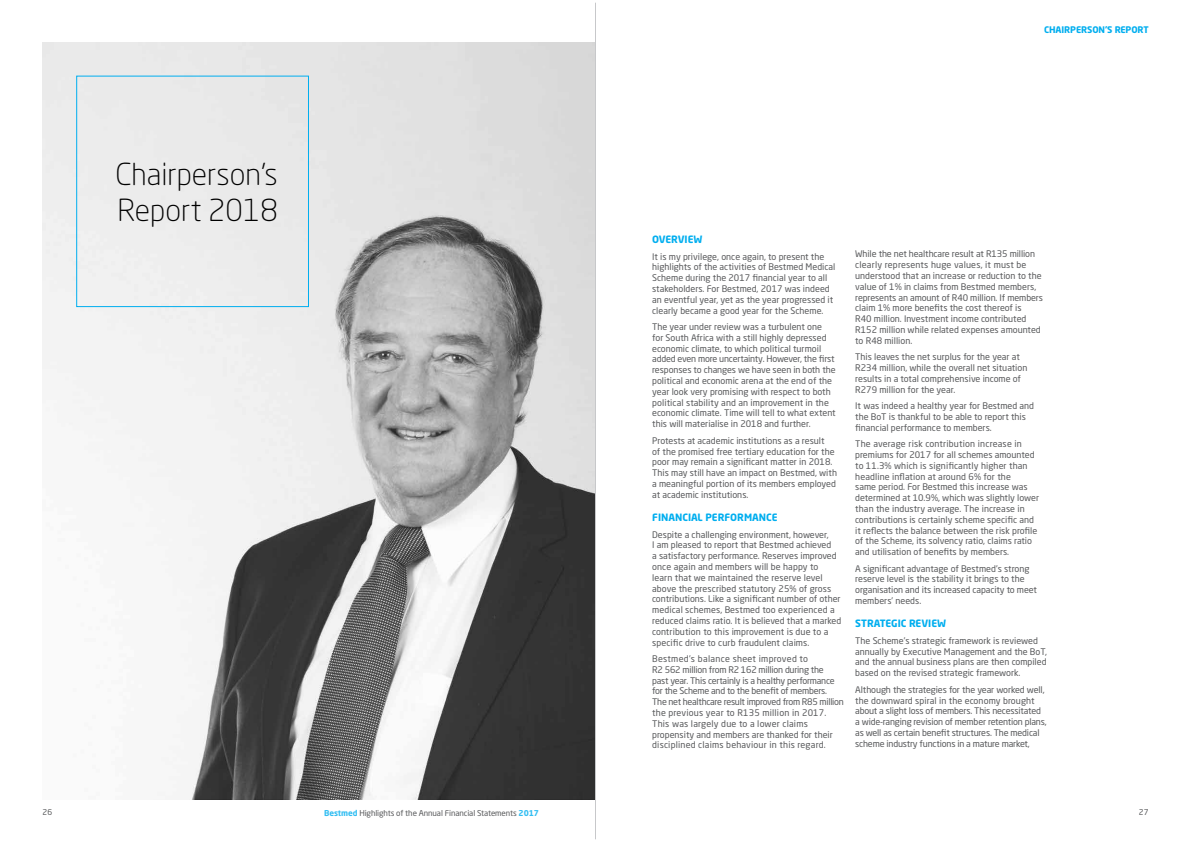
<style>
.page{position:relative;width:1191px;height:842px;background:#fff}
.page>*{position:absolute;margin:0;border:0;box-sizing:border-box;transform-origin:0 0}
.t1{font:300 30px/36px "Neo Sans Std";color:#000}
.t2{font:700 10px "Neo Sans Std";color:#00aeef}
.t3{font:9px/10.8px "Neo Sans Std";color:#58595b}
.t4{font:9px/10.8px "Neo Sans Std";letter-spacing:-.02em;color:#58595b}
.t5{font:700 9px "Neo Sans Std";letter-spacing:-.01em;color:#00aeef}
.t6{font:8px "Neo Sans Std";letter-spacing:-.01em;color:#58595b}
.s1{font-weight:700;color:#33bef2}
</style>
<div class="page">
<img style="left:43px;top:42px;width:552px;height:757px">
<div style="left:76px;top:76px;width:233px;height:231px;border:1px solid #00aeef"></div>
<hr style="left:595px;top:3px;width:1px;height:836px;background:#c7c8ca">
<h1 class="t1" style="left:115px;top:156px;width:164px">Chairperson’s<br>Report 2018</h1>
<p class="t5" style="left:1044px;top:24px;width:106px">CHAIRPERSON’S REPORT</p>
<p class="t2" style="left:652px;top:233px;width:52px">OVERVIEW</p>
<p class="t3" style="left:652px;top:251px;width:185px">It is my privilege, once again, to present the highlights of the activities of Bestmed Medical Scheme during the 2017 financial year to all stakeholders. For Bestmed, 2017 was indeed an eventful year, yet as the year progressed it clearly became a good year for the Scheme.</p>
<p class="t3" style="left:652px;top:321px;width:185px">The year under review was a turbulent one<br>for South Africa with a still highly depressed economic climate, to which political turmoil added even more uncertainty. However, the first responses to changes we have seen in both the political and economic arena at the end of the year look very promising with respect to both political stability and an improvement in the economic climate. Time will tell to what extent this will materialise in 2018 and further.</p>
<p class="t3" style="left:652px;top:435px;width:186px">Protests at academic institutions as a result<br>of the promised free tertiary education for the poor may remain a significant matter in 2018.<br>This may still have an impact on Bestmed, with a meaningful portion of its members employed at academic institutions.</p>
<p class="t2" style="left:652px;top:511px;width:127px">FINANCIAL PERFORMANCE</p>
<p class="t3" style="left:652px;top:529px;width:191px">Despite a challenging environment, however,<br>I am pleased to report that Bestmed achieved<br>a satisfactory performance. Reserves improved once again and members will be happy to<br>learn that we maintained the reserve level above the prescribed statutory 25% of gross contributions. Like a significant number of other medical schemes, Bestmed too experienced a reduced claims ratio. It is believed that a marked contribution to this improvement is due to a specific drive to curb fraudulent claims.</p>
<p class="t3" style="left:652px;top:653px;width:193px">Bestmed’s balance sheet improved to<br>R2 562 million from R2 162 million during the<br>past year. This certainly is a healthy performance for the Scheme and to the benefit of members.<br>The net healthcare result improved from R85 million the previous year to R135 million in 2017.<br>This was largely due to a lower claims propensity and members are thanked for their disciplined claims behaviour in this regard.</p>
<p class="t3" style="left:855px;top:248px;width:189px">While the net healthcare result at R135 million clearly represents huge values, it must be understood that an increase or reduction to the value of 1% in claims from Bestmed members, represents an amount of R40 million. If members claim 1% more benefits the cost thereof is<br>R40 million. Investment income contributed R152 million while related expenses amounted to R48 million.</p>
<p class="t3" style="left:855px;top:351px;width:174px">This leaves the net surplus for the year at R234 million, while the overall net situation results in a total comprehensive income of R279 million for the year.</p>
<p class="t3" style="left:855px;top:400px;width:180px">It was indeed a healthy year for Bestmed and the BoT is thankful to be able to report this financial performance to members.</p>
<p class="t3" style="left:855px;top:438px;width:185px">The average risk contribution increase in premiums for 2017 for all schemes amounted to 11.3% which is significantly higher than headline inflation at around 6% for the<br>same period. For Bestmed this increase was determined at 10.9%, which was slightly lower than the industry average. The increase in contributions is certainly scheme specific and it reflects the balance between the risk profile of the Scheme, its solvency ratio, claims ratio and utilisation of benefits by members.</p>
<p class="t3" style="left:855px;top:563px;width:183px">A significant advantage of Bestmed’s strong reserve level is the stability it brings to the organisation and its increased capacity to meet members’ needs.</p>
<p class="t2" style="left:855px;top:617px;width:92px">STRATEGIC REVIEW</p>
<p class="t3" style="left:855px;top:635px;width:193px">The Scheme’s strategic framework is reviewed annually by Executive Management and the BoT, and the annual business plans are then compiled based on the revised strategic framework.</p>
<p class="t4" style="left:855px;top:684px;width:193px">Although the strategies for the year worked well, the downward spiral in the economy brought about a slight loss of members. This necessitated a wide-ranging revision of member retention plans, as well as certain benefit structures. The medical scheme industry functions in a mature market,</p>
<p class="t6" style="left:43px;top:807px;width:11px">26</p>
<p class="t6" style="left:324px;top:808px;width:216px"><span class="s1">Bestmed</span> Highlights of the Annual Financial Statements <span class="s1">2017</span></p>
<p class="t6" style="left:1139px;top:807px;width:11px">27</p>
</div>
